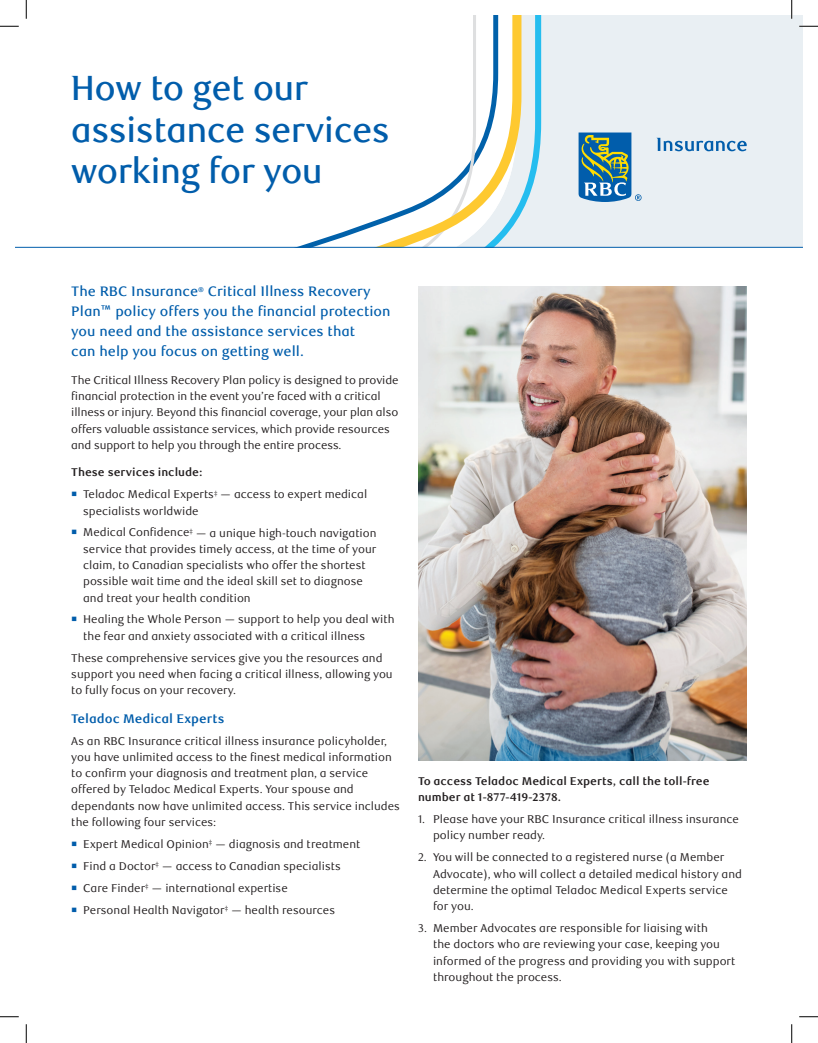
<style>
.page{position:relative;width:818px;height:1043px;background:#fff}
.page>*{position:absolute;margin:0;border:0;box-sizing:border-box;transform-origin:0 0}
.t1{font:500 35px/41.2px "RBC Display";color:#015dab}
.t2{font:500 13.75px/20px "RBC Text";color:#015dab}
.t3{font:700 12.5px "RBC Text";color:#015dab}
.t4{font:11.25px/16.2px "RBC Text";color:#231f20}
.t5{font:700 11.25px/16.2px "RBC Text";color:#231f20}
.s1{color:#015dab}
</style>
<div class="page">
<div style="left:541px;top:15px;width:261px;height:232px;background:#e9eff3"></div>
<svg style="left:521px;top:15px;width:20px;height:232px;background:#b7e1f0"></svg>
<svg style="left:15px;top:15px;width:506px;height:232px"></svg>
<svg style="left:578px;top:132px;width:63px;height:70px;background:#5f93a3"></svg>
<svg style="left:656px;top:138px;width:90px;height:13px"></svg>
<hr style="left:15px;top:247px;width:787px;height:1px;background:#015dab">
<img style="left:418px;top:287px;width:328px;height:473px">
<svg style="left:0;top:25px;width:19px;height:2px"></svg>
<svg style="left:799px;top:25px;width:19px;height:2px"></svg>
<svg style="left:0;top:1016px;width:19px;height:1px"></svg>
<svg style="left:799px;top:1016px;width:19px;height:1px"></svg>
<svg style="left:25px;top:0;width:2px;height:19px"></svg>
<svg style="left:25px;top:1024px;width:2px;height:18px"></svg>
<svg style="left:790px;top:0;width:2px;height:19px"></svg>
<svg style="left:791px;top:1024px;width:1px;height:18px"></svg>
<h1 class="t1" style="left:71px;top:68px;width:320px">How to get our assistance services working for you</h1>
<p class="t2" style="left:71px;top:282px;width:321px">The RBC Insurance<sup>®</sup> Critical Illness Recovery Plan™ policy offers you the financial protection you need and the assistance services that<br>can help you focus on getting well.</p>
<p class="t4" style="left:71px;top:372px;width:329px">The Critical Illness Recovery Plan policy is designed to provide financial protection in the event you’re faced with a critical illness or injury. Beyond this financial coverage, your plan also offers valuable assistance services, which provide resources and support to help you through the entire process.</p>
<p class="t5" style="left:71px;top:464px;width:133px">These services include:</p>
<p class="t4" style="left:83px;top:486px;width:285px;text-indent:-12px"><span class="s1">○</span> Teladoc Medical Experts<sup>‡</sup> — access to expert medical specialists worldwide</p>
<p class="t4" style="left:83px;top:525px;width:295px;text-indent:-12px"><span class="s1">○</span> Medical Confidence<sup>‡</sup> — a unique high-touch navigation service that provides timely access, at the time of your claim, to Canadian specialists who offer the shortest possible wait time and the ideal skill set to diagnose and treat your health condition</p>
<p class="t4" style="left:83px;top:611px;width:313px;text-indent:-12px"><span class="s1">○</span> Healing the Whole Person — support to help you deal with the fear and anxiety associated with a critical illness</p>
<p class="t4" style="left:71px;top:649px;width:323px">These comprehensive services give you the resources and support you need when facing a critical illness, allowing you to fully focus on your recovery.</p>
<p class="t3" style="left:71px;top:711px;width:155px">Teladoc Medical Experts</p>
<p class="t4" style="left:71px;top:733px;width:330px">As an RBC Insurance critical illness insurance policyholder, you have unlimited access to the finest medical information to confirm your diagnosis and treatment plan, a service offered by Teladoc Medical Experts. Your spouse and dependants now have unlimited access. This service includes the following four services:</p>
<p class="t4" style="left:71px;top:836px;width:290px"><span class="s1">○</span> Expert Medical Opinion<sup>‡</sup> — diagnosis and treatment</p>
<p class="t4" style="left:71px;top:858px;width:271px"><span class="s1">○</span> Find a Doctor<sup>‡</sup> — access to Canadian specialists</p>
<p class="t4" style="left:71px;top:880px;width:218px"><span class="s1">○</span> Care Finder<sup>‡</sup> — international expertise</p>
<p class="t4" style="left:71px;top:901px;width:265px"><span class="s1">○</span> Personal Health Navigator<sup>‡</sup> — health resources</p>
<p class="t5" style="left:418px;top:773px;width:293px">To access Teladoc Medical Experts, call the toll-free number at 1-877-419-2378.</p>
<p class="t4" style="left:433px;top:811px;width:307px;text-indent:-15px">1. Please have your RBC Insurance critical illness insurance policy number ready.</p>
<p class="t4" style="left:433px;top:849px;width:310px;text-indent:-15px">2. You will be connected to a registered nurse (a Member Advocate), who will collect a detailed medical history and determine the optimal Teladoc Medical Experts service for you.</p>
<p class="t4" style="left:433px;top:920px;width:304px;text-indent:-15px">3. Member Advocates are responsible for liaising with<br>the doctors who are reviewing your case, keeping you informed of the progress and providing you with support throughout the process.</p>
</div>
